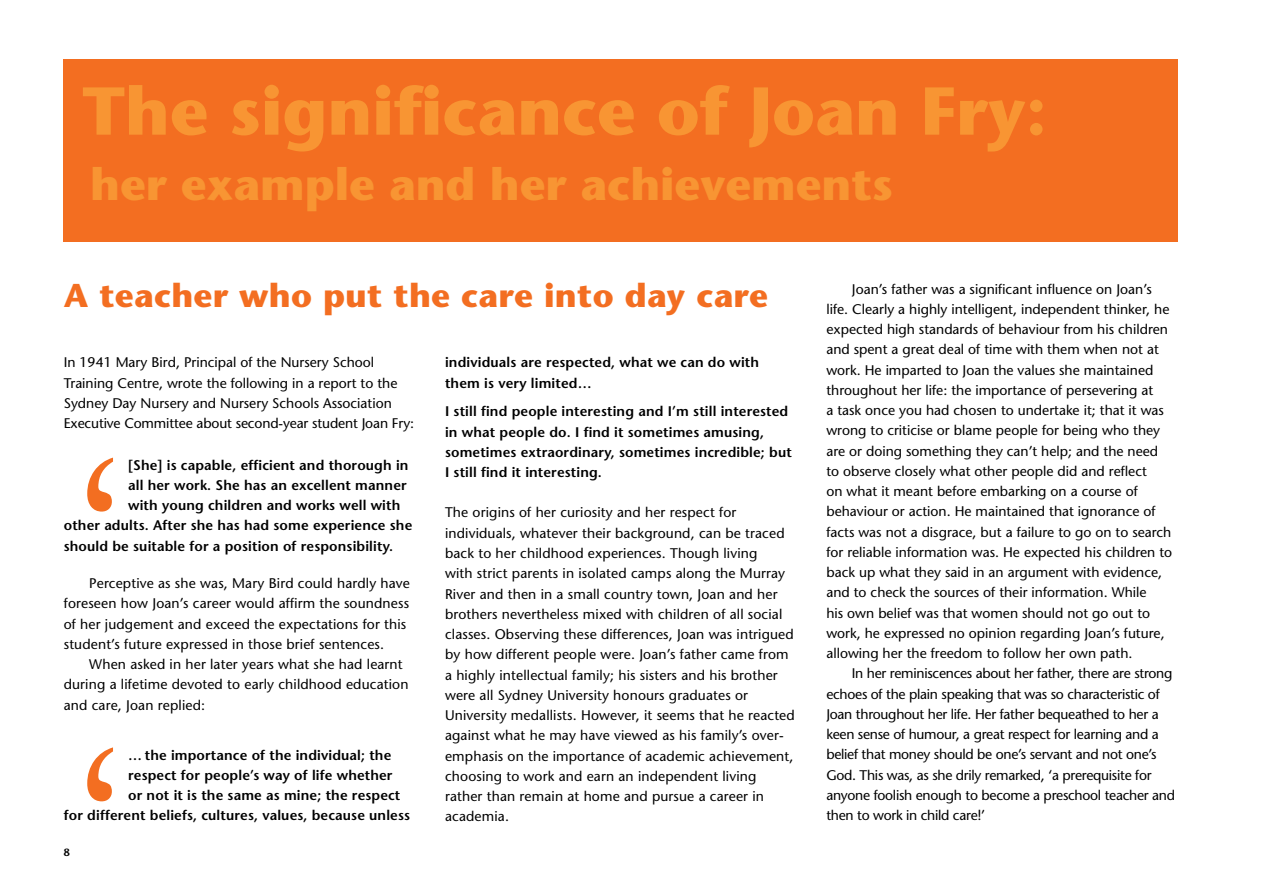
<style>
.page{position:relative;width:1263px;height:893px;background:#fff}
.page>*{position:absolute;margin:0;border:0;box-sizing:border-box;transform-origin:0 0}
.t1{font:236.7px "Perpetua";color:#f36e21}
.t2{font:700 67.5px "Stone Sans Std";color:#f89533}
.t3{font:700 45px "Stone Sans Std";color:#f89533}
.t4{font:700 33px "Stone Sans Std";letter-spacing:.01em;color:#f36e21}
.t5{font:500 13.95px/20.2px "Stone Sans Std";color:#000}
.t6{font:600 13.95px/20.2px "Stone Sans Std";letter-spacing:.01em;color:#000}
.t7{font:500 13.95px/20.2px "Stone Sans Std";letter-spacing:-.02em;color:#000}
.t8{font:600 10.5px "Stone Sans Std";color:#000}
</style>
<div class="page">
<div style="left:64px;top:60px;width:1114px;height:182px;background:#f36e21"></div>
<h2 class="t2" style="left:82px;top:71px;width:966px">The significance of Joan Fry:</h2>
<h3 class="t3" style="left:90px;top:157px;width:804px">her example and her achievements</h3>
<h3 class="t4" style="left:64px;top:276px;width:706px">A teacher who put the care into day care</h3>
<p class="t5" style="left:64px;top:352px;width:352px">In 1941 Mary Bird, Principal of the Nursery School Training Centre, wrote the following in a report to the Sydney Day Nursery and Nursery Schools Association Executive Committee about second-year student Joan Fry:</p>
<h1 class="t1" style="left:64px;top:389px;width:71px">‘</h1>
<p class="t6" style="left:128px;top:455px;width:282px">[She] is capable, efficient and thorough in</p>
<p class="t6" style="left:128px;top:475px;width:280px">all her work. She has an excellent manner</p>
<p class="t6" style="left:128px;top:495px;width:274px">with young children and works well with</p>
<p class="t6" style="left:64px;top:515px;width:350px">other adults. After she has had some experience she</p>
<p class="t6" style="left:64px;top:536px;width:331px">should be suitable for a position of responsibility.</p>
<p class="t5" style="left:64px;top:573px;width:348px;text-indent:26px">Perceptive as she was, Mary Bird could hardly have foreseen how Joan’s career would affirm the soundness of her judgement and exceed the expectations for this student’s future expressed in those brief sentences.</p>
<p class="t5" style="left:64px;top:654px;width:346px;text-indent:26px">When asked in her later years what she had learnt during a lifetime devoted to early childhood education and care, Joan replied:</p>
<h1 class="t1" style="left:64px;top:679px;width:71px">‘</h1>
<p class="t6" style="left:128px;top:744px;width:265px">… the importance of the individual; the</p>
<p class="t6" style="left:128px;top:765px;width:266px">respect for people’s way of life whether</p>
<p class="t6" style="left:128px;top:785px;width:274px">or not it is the same as mine; the respect</p>
<p class="t6" style="left:64px;top:805px;width:348px">for different beliefs, cultures, values, because unless</p>
<p class="t8" style="left:64px;top:846px;width:8px">8</p>
<p class="t6" style="left:445px;top:352px;width:316px">individuals are respected, what we can do with them is very limited…</p>
<p class="t6" style="left:445px;top:401px;width:348px">I still find people interesting and I’m still interested in what people do. I find it sometimes amusing, sometimes extraordinary, sometimes incredible; but I still find it interesting.</p>
<p class="t5" style="left:445px;top:502px;width:351px">The origins of her curiosity and her respect for individuals, whatever their background, can be traced back to her childhood experiences. Though living<br>with strict parents in isolated camps along the Murray River and then in a small country town, Joan and her brothers nevertheless mixed with children of all social classes. Observing these differences, Joan was intrigued by how different people were. Joan’s father came from a highly intellectual family; his sisters and his brother were all Sydney University honours graduates or University medallists. However, it seems that he reacted against what he may have viewed as his family’s over&shy;emphasis on the importance of academic achievement, choosing to work and earn an independent living rather than remain at home and pursue a career in academia.</p>
<p class="t5" style="left:826px;top:279px;width:347px;text-indent:26px">Joan’s father was a significant influence on Joan’s life. Clearly a highly intelligent, independent thinker, he expected high standards of behaviour from his children and spent a great deal of time with them when not at work. He imparted to Joan the values she maintained throughout her life: the importance of persevering at<br>a task once you had chosen to undertake it; that it was wrong to criticise or blame people for being who they are or doing something they can’t help; and the need to observe closely what other people did and reflect<br>on what it meant before embarking on a course of behaviour or action. He maintained that ignorance of facts was not a disgrace, but a failure to go on to search for reliable information was. He expected his children to back up what they said in an argument with evidence, and to check the sources of their information. While<br>his own belief was that women should not go out to work, he expressed no opinion regarding Joan’s future, allowing her the freedom to follow her own path.</p>
<p class="t7" style="left:826px;top:663px;width:350px;text-indent:26px">In her reminiscences about her father, there are strong echoes of the plain speaking that was so characteristic of Joan throughout her life. Her father bequeathed to her a keen sense of humour, a great respect for learning and a belief that money should be one’s servant and not one’s God. This was, as she drily remarked, ‘a prerequisite for anyone foolish enough to become a preschool teacher and then to work in child care!’</p>
</div>
